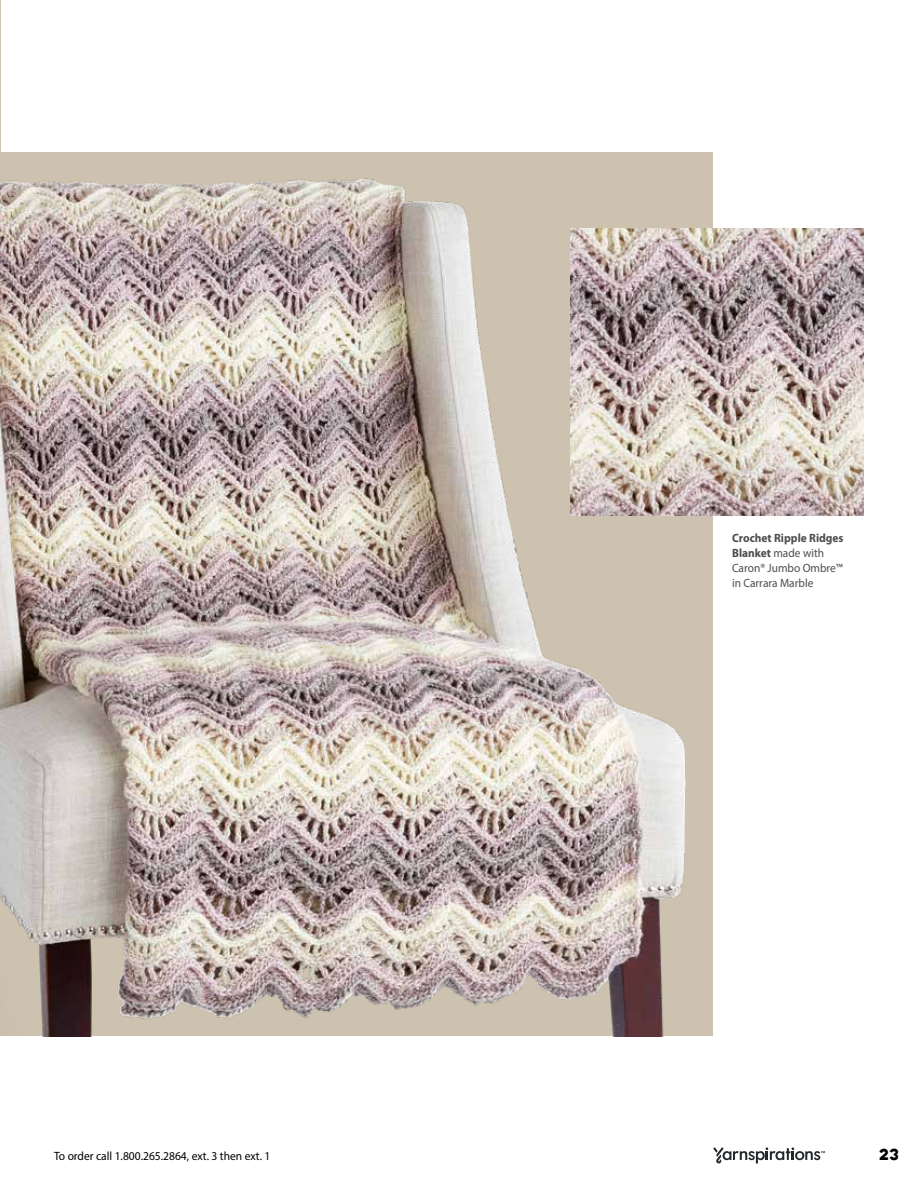
<style>
.page{position:relative;width:918px;height:1188px;background:#fff}
.page>*{position:absolute;margin:0;border:0;box-sizing:border-box;transform-origin:0 0}
.t1{font:15px "Katahdin Round";color:#000}
.t2{font:12px/15px "Myriad Pro";color:#4d4d4f;scale:.95 1}
.t3{font:12px "Myriad Pro";color:#000;scale:.96 1}
.s1{font-weight:700}
</style>
<div class="page">
<hr style="left:0;top:0;width:1px;height:239px;background:#cdc2af">
<svg style="left:713px;top:1147px;width:112px;height:16px"></svg>
<img style="left:0;top:156px;width:713px;height:880px">
<img style="left:570px;top:228px;width:294px;height:287px">
<p class="t3" style="left:54px;top:1149px;width:227px">To order call 1.800.265.2864, ext. 3 then ext. 1</p>
<p class="t2" style="left:732px;top:530px;width:119px"><span class="s1">Crochet Ripple Ridges<br>Blanket</span> made with<br>Caron® Jumbo Ombre™ in Carrara Marble</p>
<p class="t1" style="left:879px;top:1146px;width:22px">23</p>
</div>
